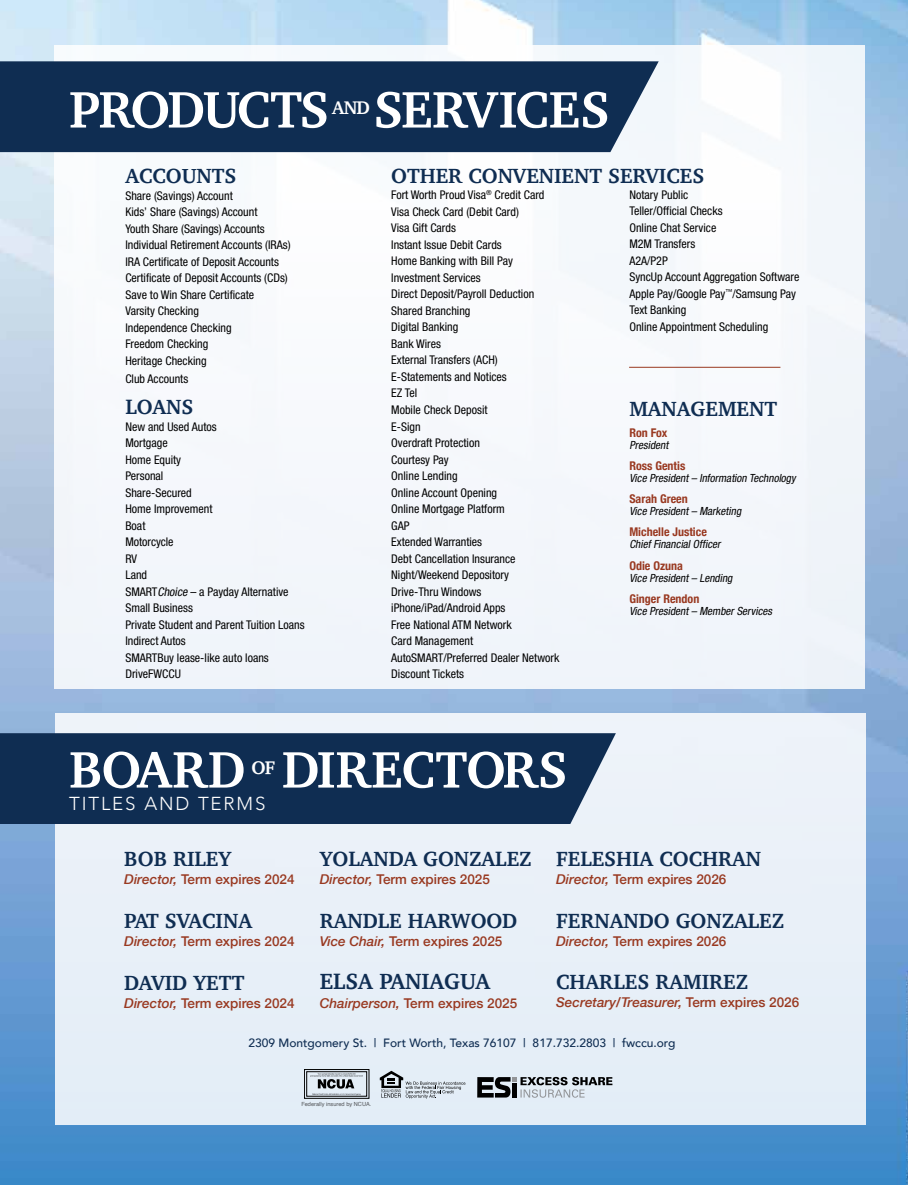
<style>
.page{position:relative;width:908px;height:1185px;background:#fff}
.page>*{position:absolute;margin:0;border:0;box-sizing:border-box;transform-origin:0 0}
.t1{font:700 52.5px "Charter";letter-spacing:-.02em;color:#fff}
.t2{font:700 52.5px "Charter";letter-spacing:-.05em;color:#fff}
.t3{font:700 22.5px "Charter";color:#0f2d52}
.t4{font:700 21px "Charter";color:#0f2d52}
.t5{font:300 18.75px "Avenir";letter-spacing:.1em;color:#fff}
.t6{font:700 18.75px "Charter";color:#fff}
.t7{font:500 13.5px "Helvetica Neue";color:#993921}
.t8{font:italic 500 13.5px "Helvetica Neue";color:#993921}
.t9{font:condensed 12px/16.5px "Helvetica Neue";color:#000}
.t10{font:700 condensed 12px "Helvetica Neue";color:#993921}
.t11{font:500 12px "Avenir";color:#0f2d52}
.t12{font:italic condensed 11.25px "Helvetica Neue";color:#000}
.t13{font:5.7px "Helvetica";color:#54565a}
.s1{font-style:italic}
.s2{font-style:normal}
</style>
<div class="page">
<img style="left:0;top:0;width:907px;height:1184px">
<div style="left:54px;top:45px;width:810px;height:643px;background:#f5f8fb"></div>
<div style="left:0;top:61px;width:658px;height:91px;background:#0f2d52"></div>
<div style="left:55px;top:712px;width:810px;height:412px;background:#e8f0f8"></div>
<hr style="left:629px;top:367px;width:151px;height:1px;background:#993921">
<div style="left:0;top:733px;width:615px;height:90px;background:#0f2d52"></div>
<svg style="left:379px;top:1070px;width:86px;height:28px"></svg>
<svg style="left:310px;top:1073px;width:53px;height:21px"></svg>
<div style="left:304px;top:1069px;width:65px;height:29px;border:1px solid #000"></div>
<div style="left:306px;top:1071px;width:61px;height:25px;border:1px solid #000"></div>
<svg style="left:477px;top:1076px;width:135px;height:21px"></svg>
<h1 class="t2" style="left:69px;top:64px;width:261px">PRODUCTS</h1>
<h3 class="t6" style="left:332px;top:91px;width:39px">AND</h3>
<h1 class="t1" style="left:373px;top:64px;width:238px">SERVICES</h1>
<h3 class="t4" style="left:125px;top:158px;width:112px">ACCOUNTS</h3>
<p class="t9" style="left:125px;top:187px;width:167px">Share (Savings) Account<br>Kids’ Share (Savings) Account<br>Youth Share (Savings) Accounts<br>Individual Retirement Accounts (IRAs)<br>IRA Certificate of Deposit Accounts<br>Certificate of Deposit Accounts (CDs)<br>Save to Win Share Certificate<br>Varsity Checking<br>Independence Checking<br>Freedom Checking<br>Heritage Checking</p>
<p class="t9" style="left:125px;top:370px;width:64px">Club Accounts</p>
<h3 class="t4" style="left:125px;top:389px;width:70px">LOANS</h3>
<p class="t9" style="left:125px;top:418px;width:181px">New and Used Autos<br>Mortgage<br>Home Equity<br>Personal<br>Share-Secured<br>Home Improvement<br>Boat<br>Motorcycle<br>RV<br>Land<br>SMART<span class="s1">Choice</span> – a Payday Alternative<br>Small Business<br>Private Student and Parent Tuition Loans<br>Indirect Autos<br>SMARTBuy lease-like auto loans<br>DriveFWCCU</p>
<h3 class="t4" style="left:391px;top:157px;width:314px">OTHER CONVENIENT SERVICES</h3>
<p class="t9" style="left:391px;top:187px;width:169px">Fort Worth Proud Visa<sup>®</sup> Credit Card<br>Visa Check Card (Debit Card)<br>Visa Gift Cards<br>Instant Issue Debit Cards<br>Home Banking with Bill Pay<br>Investment Services<br>Direct Deposit/Payroll Deduction<br>Shared Branching<br>Digital Banking<br>Bank Wires<br>External Transfers (ACH)<br>E-Statements and Notices<br>EZ Tel<br>Mobile Check Deposit<br>E-Sign<br>Overdraft Protection<br>Courtesy Pay<br>Online Lending<br>Online Account Opening<br>Online Mortgage Platform<br>GAP<br>Extended Warranties<br>Debt Cancellation Insurance<br>Night/Weekend Depository<br>Drive-Thru Windows iPhone/iPad/Android Apps<br>Free National ATM Network<br>Card Management<br>AutoSMART/Preferred Dealer Network<br>Discount Tickets</p>
<p class="t9" style="left:629px;top:186px;width:171px">Notary Public<br>Teller/Official Checks<br>Online Chat Service<br>M2M Transfers<br>A2A/P2P<br>SyncUp Account Aggregation Software<br>Apple Pay/Google Pay<sup>™</sup>/Samsung Pay<br>Text Banking<br>Online Appointment Scheduling</p>
<h3 class="t4" style="left:629px;top:391px;width:149px">MANAGEMENT</h3>
<p class="t10" style="left:629px;top:423px;width:39px">Ron Fox</p>
<p class="t12" style="left:629px;top:439px;width:43px">President</p>
<p class="t10" style="left:629px;top:456px;width:57px">Ross Gentis</p>
<p class="t12" style="left:629px;top:472px;width:170px">Vice President– Information Technology</p>
<p class="t10" style="left:629px;top:489px;width:60px">Sarah Green</p>
<p class="t12" style="left:629px;top:505px;width:116px">Vice President– Marketing</p>
<p class="t10" style="left:629px;top:522px;width:79px">Michelle Justice</p>
<p class="t12" style="left:629px;top:538px;width:95px">ChiefFinancialOfficer</p>
<p class="t10" style="left:629px;top:555px;width:55px">Odie Ozuna</p>
<p class="t12" style="left:629px;top:571px;width:107px">Vice President– Lending</p>
<p class="t10" style="left:629px;top:588px;width:71px">Ginger Rendon</p>
<p class="t12" style="left:629px;top:604px;width:146px">Vice President– MemberServices</p>
<h1 class="t1" style="left:69px;top:724px;width:178px">BOARD</h1>
<h3 class="t6" style="left:251px;top:751px;width:25px">OF</h3>
<h1 class="t1" style="left:282px;top:724px;width:287px">DIRECTORS</h1>
<h3 class="t5" style="left:69px;top:792px;width:198px">TITLES AND TERMS</h3>
<h3 class="t4" style="left:124px;top:840px;width:108px">BOB RILEY</h3>
<p class="t7" style="left:124px;top:868px;width:172px"><span class="s1">Director,</span> Term expires 2024</p>
<h3 class="t4" style="left:124px;top:902px;width:129px">PAT SVACINA</h3>
<p class="t7" style="left:124px;top:929px;width:172px"><span class="s1">Director,</span> Term expires 2024</p>
<h3 class="t4" style="left:124px;top:964px;width:122px">DAVID YETT</h3>
<p class="t7" style="left:124px;top:992px;width:172px"><span class="s1">Director,</span> Term expires 2024</p>
<h3 class="t4" style="left:319px;top:840px;width:213px">YOLANDA GONZALEZ</h3>
<p class="t7" style="left:319px;top:868px;width:172px"><span class="s1">Director,</span> Term expires 2025</p>
<h3 class="t4" style="left:319px;top:902px;width:199px">RANDLE HARWOOD</h3>
<p class="t7" style="left:319px;top:930px;width:184px"><span class="s1">Vice Chair,</span> Term expires 2025</p>
<h2 class="t3" style="left:319px;top:962px;width:172px">ELSA PANIAGUA</h2>
<p class="t7" style="left:319px;top:991px;width:199px"><span class="s1">Chairperson,</span> Term expires 2025</p>
<h3 class="t4" style="left:556px;top:840px;width:206px">FELESHIA COCHRAN</h3>
<p class="t7" style="left:556px;top:868px;width:172px"><span class="s1">Director,</span> Term expires 2026</p>
<h3 class="t4" style="left:556px;top:902px;width:229px">FERNANDO GONZALEZ</h3>
<p class="t7" style="left:556px;top:929px;width:172px"><span class="s1">Director,</span> Term expires 2026</p>
<h3 class="t4" style="left:556px;top:963px;width:193px">CHARLES RAMIREZ</h3>
<p class="t8" style="left:556px;top:990px;width:244px">Secretary/Treasurer, <span class="s2">Term expires 2026</span></p>
<p class="t11" style="left:248px;top:1032px;width:428px">2309 Montgomery St. | Fort Worth, Texas 76107 | 817.732.2803 | fwccu.org</p>
<p class="t13" style="left:301px;top:1099px;width:72px">Federally insured by NCUA.</p>
</div>
